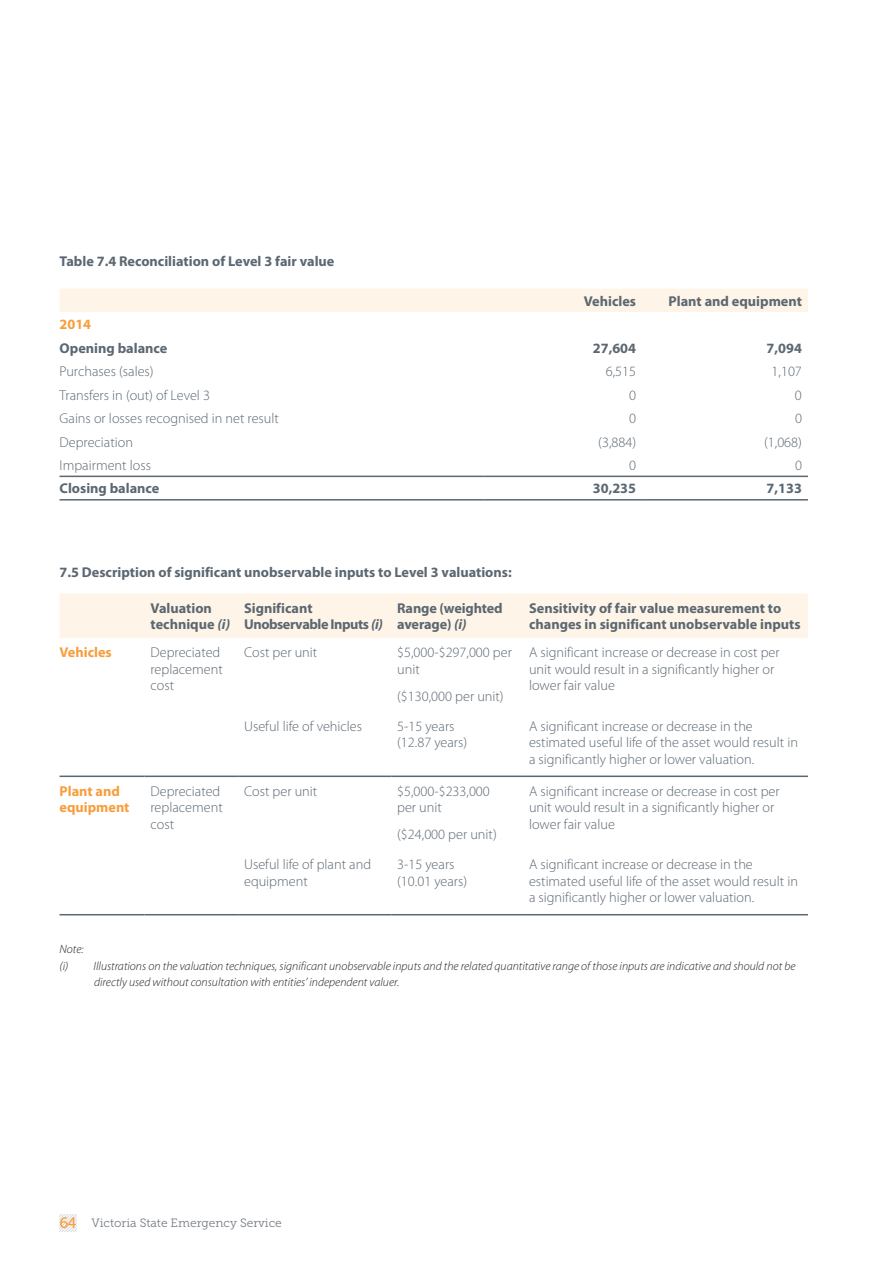
<style>
.page{position:relative;width:893px;height:1263px;background:#fff}
.page>*{position:absolute;margin:0;border:0;box-sizing:border-box;transform-origin:0 0}
.Body_Copy{font:300 14.25px/16.5px "Myriad Pro";color:#5b6771}
.t1{font:700 14.25px/16.5px "Myriad Pro";color:#5b6771}
.t2{font:700 14.25px/16.5px "Myriad Pro";letter-spacing:-.03em;color:#5b6771}
.t3{font:700 14.25px/16.5px "Myriad Pro";color:#f89d3c}
.Notes{font:italic 300 12px/16.5px "Myriad Pro";color:#231f20}
.t4{font:12px "Museo Slab 300";color:#757b84}
.s1{font-style:italic}
.s2{font-family:"Museo Slab 500";font-size:15px;color:#f89d3c}
</style>
<div class="page">
<svg style="left:60px;top:1214px;width:17px;height:17px"></svg>
<div style="left:60px;top:289px;width:748px;height:23px;background:#fef4e7"></div>
<hr style="left:60px;top:476px;width:425px;height:1px;background:#5b6771">
<hr style="left:485px;top:476px;width:157px;height:1px;background:#5b6771">
<hr style="left:642px;top:476px;width:166px;height:1px;background:#5b6771">
<hr style="left:60px;top:499px;width:425px;height:1px;background:#5b6771">
<hr style="left:485px;top:499px;width:157px;height:1px;background:#5b6771">
<hr style="left:642px;top:499px;width:166px;height:1px;background:#5b6771">
<div style="left:60px;top:594px;width:748px;height:44px;background:#fef4e7"></div>
<hr style="left:60px;top:775px;width:85px;height:2px;background:#5b6771">
<hr style="left:145px;top:775px;width:93px;height:2px;background:#5b6771">
<hr style="left:238px;top:775px;width:153px;height:2px;background:#5b6771">
<hr style="left:391px;top:775px;width:132px;height:2px;background:#5b6771">
<hr style="left:523px;top:775px;width:285px;height:2px;background:#5b6771">
<hr style="left:60px;top:914px;width:85px;height:1px;background:#5b6771">
<hr style="left:145px;top:914px;width:93px;height:1px;background:#5b6771">
<hr style="left:238px;top:914px;width:153px;height:1px;background:#5b6771">
<hr style="left:391px;top:914px;width:132px;height:1px;background:#5b6771">
<hr style="left:523px;top:914px;width:285px;height:1px;background:#5b6771">
<p class="t1" style="left:60px;top:253px;width:276px">Table 7.4 Reconciliation of Level 3 fair value</p>
<p class="t1" style="left:584px;top:292px;width:54px">Vehicles</p>
<p class="t1" style="left:669px;top:292px;width:135px">Plant and equipment</p>
<p class="t3" style="left:60px;top:316px;width:33px">2014</p>
<p class="t1" style="left:60px;top:339px;width:109px">Opening balance</p>
<p class="t1" style="left:593px;top:339px;width:45px">27,604</p>
<p class="t1" style="left:767px;top:339px;width:37px">7,094</p>
<p class="Body_Copy" style="left:60px;top:363px;width:96px">Purchases (sales)</p>
<p class="Body_Copy" style="left:606px;top:363px;width:32px">6,515</p>
<p class="Body_Copy" style="left:772px;top:363px;width:32px">1,107</p>
<p class="Body_Copy" style="left:60px;top:387px;width:152px">Transfers in (out) of Level 3</p>
<p class="Body_Copy" style="left:629px;top:387px;width:8px">0</p>
<p class="Body_Copy" style="left:795px;top:387px;width:8px">0</p>
<p class="Body_Copy" style="left:60px;top:410px;width:221px">Gains or losses recognised in net result</p>
<p class="Body_Copy" style="left:629px;top:410px;width:8px">0</p>
<p class="Body_Copy" style="left:795px;top:410px;width:8px">0</p>
<p class="Body_Copy" style="left:60px;top:434px;width:75px">Depreciation</p>
<p class="Body_Copy" style="left:598px;top:434px;width:39px">(3,884)</p>
<p class="Body_Copy" style="left:764px;top:434px;width:39px">(1,068)</p>
<p class="Body_Copy" style="left:60px;top:457px;width:93px">Impairment loss</p>
<p class="Body_Copy" style="left:629px;top:457px;width:8px">0</p>
<p class="Body_Copy" style="left:795px;top:457px;width:8px">0</p>
<p class="t1" style="left:60px;top:480px;width:101px">Closing balance</p>
<p class="t1" style="left:593px;top:480px;width:45px">30,235</p>
<p class="t1" style="left:767px;top:480px;width:37px">7,133</p>
<p class="t1" style="left:60px;top:563px;width:454px">7.5 Description of significant unobservable inputs to Level 3 valuations:</p>
<p class="t1" style="left:151px;top:599px;width:81px">Valuation technique <span class="s1">(i)</span></p>
<p class="t2" style="left:244px;top:599px;width:140px">Significant<br>Unobservable Inputs <span class="s1">(i)</span></p>
<p class="t1" style="left:397px;top:599px;width:107px">Range (weighted average) <span class="s1">(i)</span></p>
<p class="t1" style="left:529px;top:599px;width:273px">Sensitivity of fair value measurement to changes in significant unobservable inputs</p>
<p class="t3" style="left:60px;top:644px;width:54px">Vehicles</p>
<p class="Body_Copy" style="left:151px;top:644px;width:74px">Depreciated replacement cost</p>
<p class="Body_Copy" style="left:244px;top:644px;width:75px">Cost per unit</p>
<p class="Body_Copy" style="left:397px;top:644px;width:116px">$5,000-$297,000 per unit</p>
<p class="Body_Copy" style="left:397px;top:688px;width:108px">($130,000 per unit)</p>
<p class="Body_Copy" style="left:529px;top:644px;width:252px">A significant increase or decrease in cost per unit would result in a significantly higher or lower fair value</p>
<p class="Body_Copy" style="left:244px;top:718px;width:120px">Useful life of vehicles</p>
<p class="Body_Copy" style="left:397px;top:718px;width:72px">5-15 years (12.87 years)</p>
<p class="Body_Copy" style="left:529px;top:718px;width:270px">A significant increase or decrease in the estimated useful life of the asset would result in a significantly higher or lower valuation.</p>
<p class="t3" style="left:60px;top:782px;width:72px">Plant and equipment</p>
<p class="Body_Copy" style="left:151px;top:783px;width:74px">Depreciated replacement cost</p>
<p class="Body_Copy" style="left:244px;top:783px;width:75px">Cost per unit</p>
<p class="Body_Copy" style="left:397px;top:783px;width:94px">$5,000-$233,000 per unit</p>
<p class="Body_Copy" style="left:397px;top:826px;width:101px">($24,000 per unit)</p>
<p class="Body_Copy" style="left:529px;top:783px;width:252px">A significant increase or decrease in cost per unit would result in a significantly higher or lower fair value</p>
<p class="Body_Copy" style="left:244px;top:856px;width:128px">Useful life of plant and equipment</p>
<p class="Body_Copy" style="left:397px;top:856px;width:72px">3-15 years (10.01 years)</p>
<p class="Body_Copy" style="left:529px;top:856px;width:270px">A significant increase or decrease in the estimated useful life of the asset would result in a significantly higher or lower valuation.</p>
<p class="Notes" style="left:60px;top:941px;width:26px">Note:</p>
<p class="Notes" style="left:94px;top:957px;width:703px;text-indent:-35px">(i) Illustrations on the valuation techniques, significant unobservable inputs and the related quantitative range of those inputs are indicative and should not be directly used without consultation with entities’ independent valuer.</p>
<p class="t4" style="left:60px;top:1216px;width:224px"><span class="s2">64</span> Victoria State Emergency Service</p>
</div>
